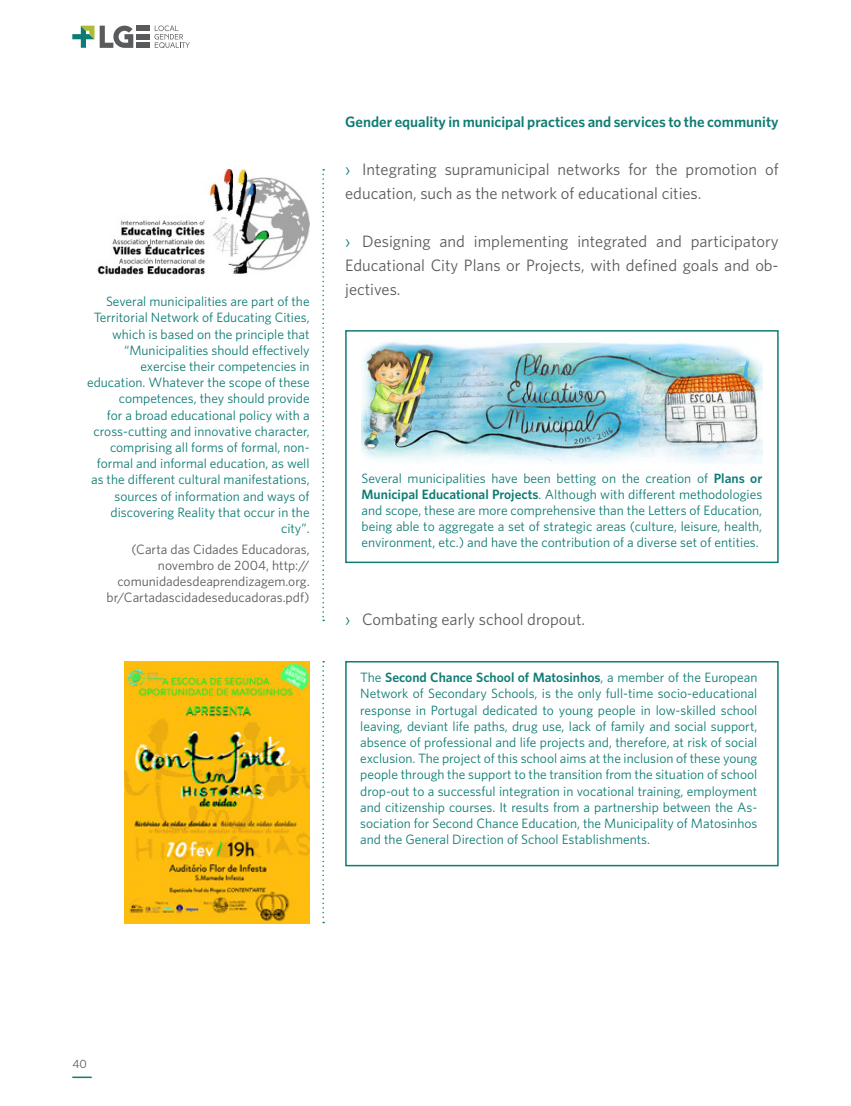
<style>
.page{position:relative;width:851px;height:1106px;background:#fff}
.page>*{position:absolute;margin:0;border:0;box-sizing:border-box;transform-origin:0 0}
.t1{font:16.5px/24px "Whitney";color:#585a5c}
.Topicos{font:600 15px "Whitney";color:#0e7c74}
.t2{font:13.5px/16.2px "Whitney";color:#0e7c74;text-align:justify}
.t3{font:13.5px/16.2px "Whitney";color:#585a5c;text-align:right}
.t4{font:12px "Whitney";color:#585a5c}
.s1{color:#0e7c74}
.s2{font-weight:600}
</style>
<div class="page">
<svg style="left:154px;top:26px;width:36px;height:22px"></svg>
<svg style="left:100px;top:26px;width:33px;height:22px"></svg>
<div style="left:136px;top:43px;width:13px;height:5px;background:#585a5c"></div>
<div style="left:136px;top:26px;width:13px;height:5px;background:#585a5c"></div>
<div style="left:136px;top:34px;width:13px;height:5px;background:#585a5c"></div>
<svg style="left:72px;top:26px;width:22px;height:22px"></svg>
<hr style="left:72px;top:1076px;width:20px;height:2px;background:#0e7c74">
<img style="left:361px;top:341px;width:401px;height:122px">
<div style="left:345px;top:330px;width:433px;height:233px;border:2px solid #0e7c74"></div>
<div style="left:345px;top:661px;width:433px;height:205px;border:2px solid #0e7c74"></div>
<img style="left:124px;top:661px;width:185px;height:262px">
<svg style="left:322px;top:661px;width:2px;height:262px"></svg>
<img style="left:98px;top:169px;width:211px;height:106px">
<svg style="left:322px;top:169px;width:2px;height:452px"></svg>
<p class="t2" style="left:87px;top:293px;width:224px;text-align:right">Several municipalities are part of the Territorial Network of Educating Cities, which is based on the principle that “Municipalities should effectively exercise their competencies in education. Whatever the scope of these competences, they should provide<br>for a broad educational policy with a cross-cutting and innovative character, comprising all forms of formal, non&shy;formal and informal education, as well as the different cultural manifestations, sources of information and ways of discovering Reality that occur in the city”.</p>
<p class="t3" style="left:107px;top:540px;width:204px">(Carta das Cidades Educadoras, novembro de 2004, http:// comunidadesdeaprendizagem.org. br/Cartadascidadeseducadoras.pdf)</p>
<p class="Topicos" style="left:345px;top:113px;width:435px">Gender equality in municipal practices and services to the community</p>
<p class="t1" style="left:345px;top:157px;width:435px"><span class="s1">›</span> Integrating supramunicipal networks for the promotion of education, such as the network of educational cities.</p>
<p class="t1" style="left:345px;top:229px;width:435px;text-align:justify"><span class="s1">›</span> Designing and implementing integrated and participatory Educational City Plans or Projects, with defined goals and ob&shy;jectives.</p>
<p class="t2" style="left:361px;top:469px;width:402px">Several municipalities have been betting on the creation of <span class="s2">Plans or Municipal Educational Projects</span>. Although with different methodologies and scope, these are more comprehensive than the Letters of Education, being able to aggregate a set of strategic areas (culture, leisure, health, environment, etc.) and have the contribution of a diverse set of entities.</p>
<p class="t1" style="left:345px;top:607px;width:241px"><span class="s1">›</span> Combating early school dropout.</p>
<p class="t2" style="left:360px;top:669px;width:398px">The <span class="s2">Second Chance School of Matosinhos</span>, a member of the European Network of Secondary Schools, is the only full-time socio-educational response in Portugal dedicated to young people in low-skilled school leaving, deviant life paths, drug use, lack of family and social support, absence of professional and life projects and, therefore, at risk of social exclusion. The project of this school aims at the inclusion of these young people through the support to the transition from the situation of school drop-out to a successful integration in vocational training, employment and citizenship courses. It results from a partnership between the As&shy;sociation for Second Chance Education, the Municipality of Matosinhos and the General Direction of School Establishments.</p>
<p class="t4" style="left:72px;top:1056px;width:16px">40</p>
</div>
